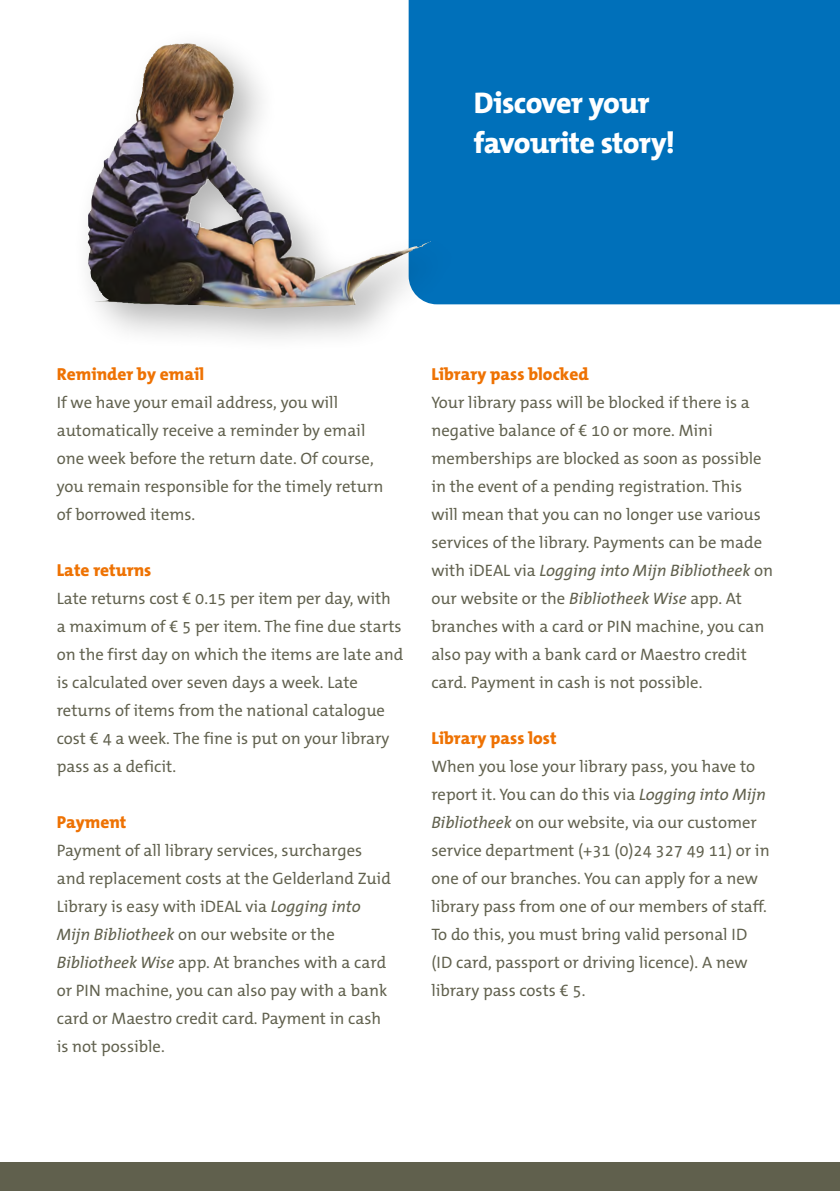
<style>
.page{position:relative;width:840px;height:1191px;background:#fff}
.page>*{position:absolute;margin:0;border:0;box-sizing:border-box;transform-origin:0 0}
.t1{font:800 30px/40px "The Mix";letter-spacing:-.025em;color:#fff}
.t2{font:800 17.4px "The Mix";color:#ee7203}
.t3{font:16.6px/28px "The Mix Office";color:#60604d}
.t4{font:italic 16.6px "The Mix";color:#60604d}
.s1{font-family:"The Mix";font-style:italic}
.s2{font-family:"The Mix Office";font-style:normal}
</style>
<div class="page">
<div style="left:408px;top:0;width:431px;height:304px;background:#0070ba"></div>
<div style="left:0;top:1162px;width:839px;height:29px;background:#60604d"></div>
<div style="left:71px;top:27px;width:394px;height:328px;background:#000;opacity:.3"></div>
<img style="left:87px;top:44px;width:179px;height:265px">
<h1 class="t1" style="left:473px;top:82px;width:202px">Discover your favourite story!</h1>
<p class="t2" style="left:57px;top:359px;width:149px">Reminder by email</p>
<p class="t3" style="left:57px;top:389px;width:328px">If we have your email address, you will automatically receive a reminder by email one week before the return date. Of course, you remain responsible for the timely return of borrowed items.</p>
<p class="t2" style="left:57px;top:555px;width:96px">Late returns</p>
<p class="t3" style="left:57px;top:585px;width:348px">Late returns cost € 0.15 per item per day, with a maximum of € 5 per item. The fine due starts on the first day on which the items are late and is calculated over seven days a week. Late returns of items from the national catalogue cost € 4 a week. The fine is put on your library pass as a deficit.</p>
<p class="t2" style="left:57px;top:807px;width:71px">Payment</p>
<p class="t3" style="left:57px;top:837px;width:335px">Payment of all library services, surcharges and replacement costs at the Gelderland Zuid Library is easy with iDEAL via <span class="s1">Logging into Mijn Bibliotheek</span> on our website or the <span class="s1">Bibliotheek Wise</span> app. At branches with a card or PIN machine, you can also pay with a bank card or Maestro credit card. Payment in cash is not possible.</p>
<p class="t2" style="left:431px;top:359px;width:159px">Library pass blocked</p>
<p class="t3" style="left:431px;top:389px;width:332px">Your library pass will be blocked if there is a negative balance of € 10 or more. Mini memberships are blocked as soon as possible in the event of a pending registration. This will mean that you can no longer use various services of the library. Payments can be made</p>
<p class="t4" style="left:431px;top:557px;width:343px"><span class="s2">with iDEAL via</span> Logging into Mijn Bibliotheek <span class="s2">on</span></p>
<p class="t3" style="left:431px;top:585px;width:334px">our website or the <span class="s1">Bibliotheek Wise</span> app. At branches with a card or PIN machine, you can also pay with a bank card or Maestro credit card. Payment in cash is not possible.</p>
<p class="t2" style="left:431px;top:723px;width:127px">Library pass lost</p>
<p class="t3" style="left:431px;top:753px;width:339px">When you lose your library pass, you have to report it. You can do this via <span class="s1">Logging into Mijn Bibliotheek</span> on our website, via our customer service department (+31 (0)24 327 49 11) or in one of our branches. You can apply for a new library pass from one of our members of staff.<br>To do this, you must bring valid personal ID (ID card, passport or driving licence). A new library pass costs € 5.</p>
</div>
